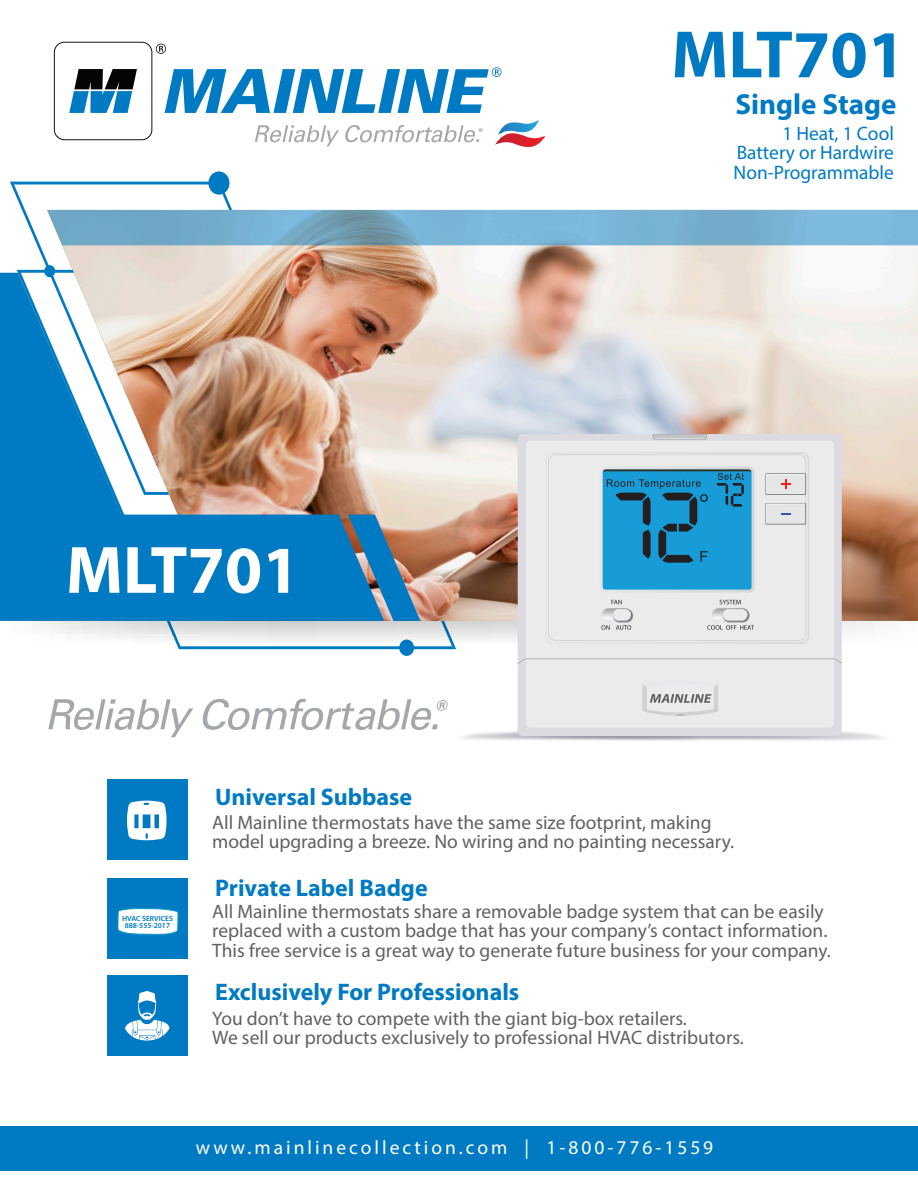
<style>
.page{position:relative;width:918px;height:1188px;background:#fff}
.page>*{position:absolute;margin:0;border:0;box-sizing:border-box;transform-origin:0 0}
.t1{font:700 67.5px "Myriad Pro";color:#fff}
.t2{font:700 67.5px "Myriad Pro";color:#007ac2}
.t3{font:700 29.1px "Myriad Pro";color:#007ac2}
.t4{font:700 24px "Myriad Pro";color:#007ac2}
.t5{font:19.5px/19.4px "Myriad Pro";color:#606160}
.t6{font:19.5px/19.4px "Myriad Pro";color:#007ac2;text-align:justify}
.t7{font:19.5px "Myriad Pro";letter-spacing:.155em;color:#fff}
.t8{font:700 11.4px "Myriad Pro";color:#a6a8ab}
.t9{font:600 7.5px/7.5px "Myriad Pro";color:#007ac2;text-align:center}
</style>
<div class="page">
<div style="left:399px;top:640px;width:15px;height:16px;background:#007ac2;border-radius:50%"></div>
<svg style="left:10px;top:182px;width:344px;height:91px"></svg>
<svg style="left:44px;top:265px;width:11px;height:12px"></svg>
<div style="left:208px;top:171px;width:21px;height:24px;background:#007ac2;border-radius:50%"></div>
<img style="left:47px;top:245px;width:871px;height:28px">
<div style="left:0;top:1126px;width:918px;height:44px;background:#007ac2"></div>
<svg style="left:47px;top:210px;width:871px;height:35px;background:#77afcf"></svg>
<div style="left:107px;top:779px;width:81px;height:81px;background:#007ac2"></div>
<div style="left:107px;top:878px;width:81px;height:81px;background:#007ac2"></div>
<div style="left:107px;top:975px;width:81px;height:81px;background:#007ac2"></div>
<div style="left:518px;top:645px;width:324px;height:91px;background:#dcdbe1"></div>
<div style="left:526px;top:645px;width:308px;height:83px;background:#ebebec"></div>
<svg style="left:518px;top:659px;width:324px;height:6px;background:#e7e7e8"></svg>
<svg style="left:642px;top:675px;width:76px;height:42px;background:#dadadb"></svg>
<svg style="left:0;top:273px;width:918px;height:372px;background:#a9b7be"></svg>
<svg style="left:127px;top:801px;width:40px;height:39px"></svg>
<svg style="left:117px;top:908px;width:62px;height:27px;background:#d1e9f4"></svg>
<svg style="left:125px;top:990px;width:45px;height:51px"></svg>
<svg style="left:48px;top:699px;width:145px;height:38px"></svg>
<svg style="left:202px;top:699px;width:246px;height:31px"></svg>
<svg style="left:54px;top:42px;width:492px;height:106px"></svg>
<p class="t8" style="left:478px;top:124px;width:7px">®</p>
<h1 class="t1" style="left:66px;top:526px;width:235px">MLT701</h1>
<p class="t4" style="left:215px;top:781px;width:199px">Universal Subbase</p>
<h1 class="t2" style="left:671px;top:11px;width:235px">MLT701</h1>
<h2 class="t3" style="left:736px;top:86px;width:162px">Single Stage</h2>
<p class="t6" style="left:734px;top:123px;width:162px;text-indent:49px">1 Heat, 1 Cool Battery or Hardwire Non-Programmable</p>
<p class="t5" style="left:212px;top:812px;width:523px">All Mainline thermostats have the same size footprint, making model upgrading a breeze. No wiring and no painting necessary.</p>
<p class="t9" style="left:122px;top:914px;width:52px">HVAC SERVICES<br>888-555-2017</p>
<p class="t4" style="left:215px;top:872px;width:214px">Private Label Badge</p>
<p class="t5" style="left:212px;top:902px;width:620px">All Mainline thermostats share a removable badge system that can be easily replaced with a custom badge that has your company’s contact information.<br>This free service is a great way to generate future business for your company.</p>
<p class="t4" style="left:215px;top:976px;width:306px">Exclusively For Professionals</p>
<p class="t5" style="left:212px;top:1008px;width:533px">You don’t have to compete with the giant big-box retailers.<br>We sell our products exclusively to professional HVAC distributors.</p>
<p class="t7" style="left:196px;top:1136px;width:519px">www.mainlinecollection.com | 1-800-776-1559</p>
</div>
